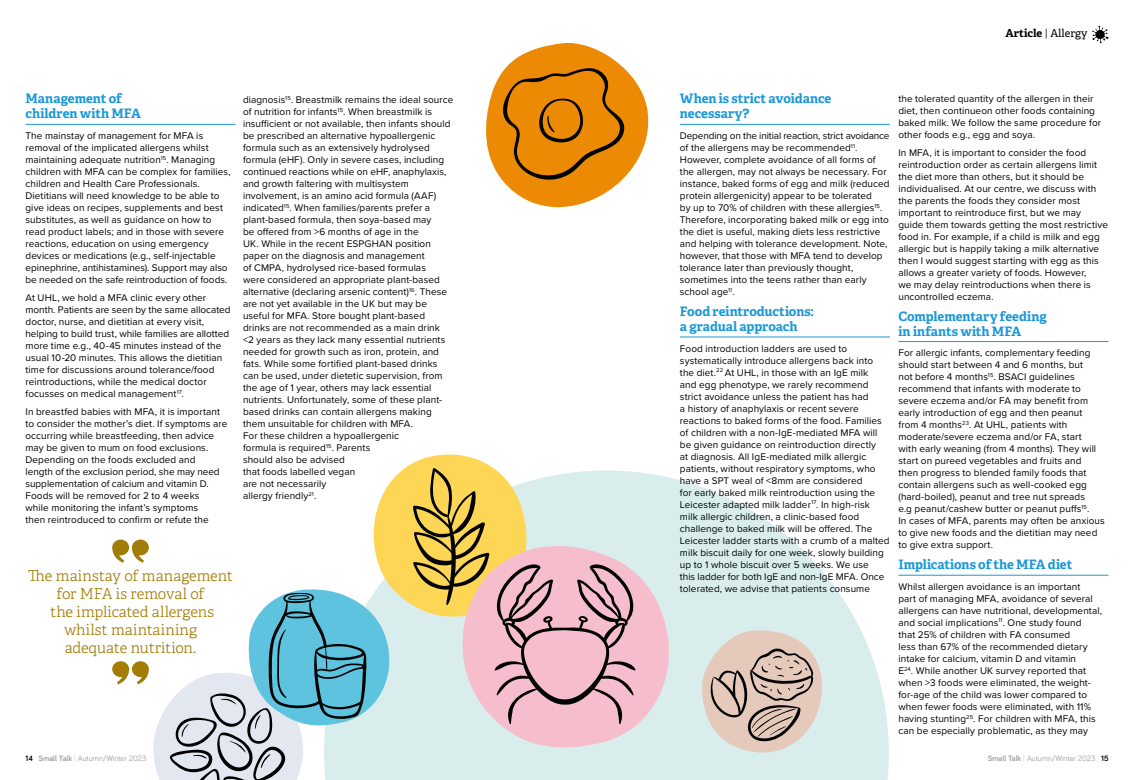
<style>
.page{position:relative;width:1134px;height:780px;background:#fff}
.page>*{position:absolute;margin:0;border:0;box-sizing:border-box;transform-origin:0 0}
.t1{font:300 15px/18px "Adelle";letter-spacing:-.005em;color:#a37c06;text-align:center}
.t2{font:700 13px/15px "Adelle";letter-spacing:-.005em;color:#1c98d6}
.t3{font:700 11px "Adelle";color:#000}
.t4{font:10px/12px "Proxima Nova";letter-spacing:.005em;color:#000}
.t5{font:8px "Bariol";color:#9d9d9c}
.s1{font-weight:300}
.s2{font-weight:400}
.s3{font-weight:700;color:#000}
.s4{font-weight:700}
</style>
<div class="page">
<svg style="left:638px;top:472px;width:251px;height:308px;fill:#d9eded"></svg>
<svg style="left:1092px;top:26px;width:17px;height:17px"></svg>
<svg style="left:486px;top:43px;width:163px;height:165px;fill:#ec8d08"></svg>
<svg style="left:502px;top:63px;width:123px;height:118px"></svg>
<svg style="left:638px;top:528px;width:37px;height:224px;fill:#d9eded"></svg>
<svg style="left:112px;top:454px;width:526px;height:326px"></svg>
<svg style="left:702px;top:629px;width:125px;height:137px"></svg>
<hr style="left:26px;top:124px;width:210px;height:1px;background:#1c98d6">
<hr style="left:680px;top:124px;width:210px;height:1px;background:#1c98d6">
<hr style="left:680px;top:337px;width:210px;height:1px;background:#1c98d6">
<hr style="left:898px;top:341px;width:210px;height:1px;background:#1c98d6">
<hr style="left:898px;top:575px;width:210px;height:1px;background:#1c98d6">
<p class="t3" style="left:1006px;top:26px;width:83px">Article <span class="s1">|</span> <span class="s2">Allergy</span></p>
<h2 class="t2" style="left:26px;top:91px;width:117px">Management of children with MFA</h2>
<p class="t4" style="left:26px;top:129px;width:207px">The mainstay of management for MFA is removal of the implicated allergens whilst maintaining adequate nutrition<sup>15</sup>. Managing children with MFA can be complex for families, children and Health Care Professionals.<br>Dietitians will need knowledge to be able to give ideas on recipes, supplements and best substitutes, as well as guidance on how to read product labels; and in those with severe reactions, education on using emergency devices or medications (e.g., self-injectable epinephrine, antihistamines). Support may also be needed on the safe reintroduction of foods.</p>
<p class="t4" style="left:26px;top:291px;width:207px">At UHL, we hold a MFA clinic every other month. Patients are seen by the same allocated doctor, nurse, and dietitian at every visit, helping to build trust, while families are allotted more time e.g., 40-45 minutes instead of the usual 10-20 minutes. This allows the dietitian time for discussions around tolerance/food reintroductions, while the medical doctor focusses on medical management<sup>17</sup>.</p>
<p class="t4" style="left:26px;top:405px;width:203px">In breastfed babies with MFA, it is important to consider the mother’s diet. If symptoms are occurring while breastfeeding, then advice may be given to mum on food exclusions.<br>Depending on the foods excluded and<br>length of the exclusion period, she may need supplementation of calcium and vitamin D.<br>Foods will be removed for 2 to 4 weeks<br>while monitoring the infant’s symptoms<br>then reintroduced to confirm or refute the</p>
<h1 class="t1" style="left:28px;top:566px;width:206px">The mainstay of management for MFA is removal of<br>the implicated allergens whilst maintaining<br>adequate nutrition.</h1>
<p class="t5" style="left:26px;top:753px;width:122px"><span class="s3">14</span> <span class="s4">Small Talk</span> <span class="s1">|</span> Autumn/Winter 2023</p>
<p class="t4" style="left:243px;top:93px;width:212px">diagnosis<sup>15</sup>. Breastmilk remains the ideal source of nutrition for infants<sup>15</sup>. When breastmilk is insufficient or not available, then infants should be prescribed an alternative hypoallergenic formula such as an extensively hydrolysed formula (eHF). Only in severe cases, including continued reactions while on eHF, anaphylaxis, and growth faltering with multisystem involvement, is an amino acid formula (AAF) indicated<sup>15</sup>. When families/parents prefer a plant-based formula, then soya-based may<br>be offered from &gt;6 months of age in the<br>UK. While in the recent ESPGHAN position paper on the diagnosis and management<br>of CMPA, hydrolysed rice-based formulas<br>were considered an appropriate plant-based alternative (declaring arsenic content)<sup>16</sup>. These are not yet available in the UK but may be useful for MFA. Store bought plant-based drinks are not recommended as a main drink &lt;2 years as they lack many essential nutrients needed for growth such as iron, protein, and fats. While some fortified plant-based drinks can be used, under dietetic supervision, from the age of 1 year, others may lack essential nutrients. Unfortunately, some of these plant&shy;based drinks can contain allergens making them unsuitable for children with MFA.<br>For these children a hypoallergenic<br>formula is required<sup>15</sup>. Parents<br>should also be advised<br>that foods labelled vegan<br>are not necessarily<br>allergy friendly<sup>21</sup>.</p>
<h2 class="t2" style="left:680px;top:91px;width:153px">When is strict avoidance necessary?</h2>
<p class="t4" style="left:680px;top:129px;width:211px">Depending on the initial reaction, strict avoidance of the allergens may be recommended<sup>11</sup>.<br>However, complete avoidance of all forms of the allergen, may not always be necessary. For instance, baked forms of egg and milk (reduced protein allergenicity) appear to be tolerated<br>by up to 70% of children with these allergies<sup>15</sup>.<br>Therefore, incorporating baked milk or egg into the diet is useful, making diets less restrictive and helping with tolerance development. Note, however, that those with MFA tend to develop tolerance later than previously thought, sometimes into the teens rather than early school age<sup>11</sup>.</p>
<h2 class="t2" style="left:680px;top:304px;width:136px">Food reintroductions: a gradual approach</h2>
<p class="t4" style="left:680px;top:342px;width:211px">Food introduction ladders are used to systematically introduce allergens back into the diet.<sup>22</sup> At UHL, in those with an IgE milk<br>and egg phenotype, we rarely recommend strict avoidance unless the patient has had<br>a history of anaphylaxis or recent severe reactions to baked forms of the food. Families of children with a non-IgE-mediated MFA will be given guidance on reintroduction directly<br>at diagnosis. All IgE-mediated milk allergic patients, without respiratory symptoms, who have a SPT weal of &lt;8mm are considered<br>for early baked milk reintroduction using the Leicester adapted milk ladder<sup>17</sup>. In high-risk milk allergic children, a clinic-based food challenge to baked milk will be offered. The Leicester ladder starts with a crumb of a malted milk biscuit daily for one week, slowly building up to 1 whole biscuit over 5 weeks. We use<br>this ladder for both IgE and non-IgE MFA. Once tolerated, we advise that patients consume</p>
<p class="t4" style="left:898px;top:92px;width:204px">the tolerated quantity of the allergen in their diet, then continueon other foods containing baked milk. We follow the same procedure for other foods e.g., egg and soya.</p>
<p class="t4" style="left:898px;top:146px;width:211px">In MFA, it is important to consider the food reintroduction order as certain allergens limit the diet more than others, but it should be individualised. At our centre, we discuss with the parents the foods they consider most important to reintroduce first, but we may guide them towards getting the most restrictive food in. For example, if a child is milk and egg allergic but is happily taking a milk alternative then I would suggest starting with egg as this allows a greater variety of foods. However,<br>we may delay reintroductions when there is uncontrolled eczema.</p>
<h2 class="t2" style="left:898px;top:308px;width:150px">Complementary feeding in infants with MFA</h2>
<p class="t4" style="left:898px;top:346px;width:208px">For allergic infants, complementary feeding should start between 4 and 6 months, but<br>not before 4 months<sup>15</sup>. BSACI guidelines recommend that infants with moderate to severe eczema and/or FA may benefit from early introduction of egg and then peanut from 4 months<sup>23</sup>. At UHL, patients with moderate/severe eczema and/or FA, start<br>with early weaning (from 4 months). They will start on pureed vegetables and fruits and<br>then progress to blended family foods that contain allergens such as well-cooked egg (hard-boiled), peanut and tree nut spreads<br>e.g peanut/cashew butter or peanut puffs<sup>15</sup>.<br>In cases of MFA, parents may often be anxious to give new foods and the dietitian may need to give extra support.</p>
<h2 class="t2" style="left:898px;top:557px;width:175px">Implications of the MFA diet</h2>
<p class="t4" style="left:898px;top:580px;width:205px">Whilst allergen avoidance is an important<br>part of managing MFA, avoidance of several allergens can have nutritional, developmental, and social implications<sup>11</sup>. One study found<br>that 25% of children with FA consumed<br>less than 67% of the recommended dietary intake for calcium, vitamin D and vitamin<br>E<sup>24</sup>. While another UK survey reported that when &gt;3 foods were eliminated, the weight&shy;for-age of the child was lower compared to when fewer foods were eliminated, with 11% having stunting<sup>25</sup>. For children with MFA, this can be especially problematic, as they may</p>
<p class="t5" style="left:988px;top:753px;width:123px"><span class="s4">Small Talk</span> <span class="s1">|</span> Autumn/Winter 2023 <span class="s3">15</span></p>
</div>
